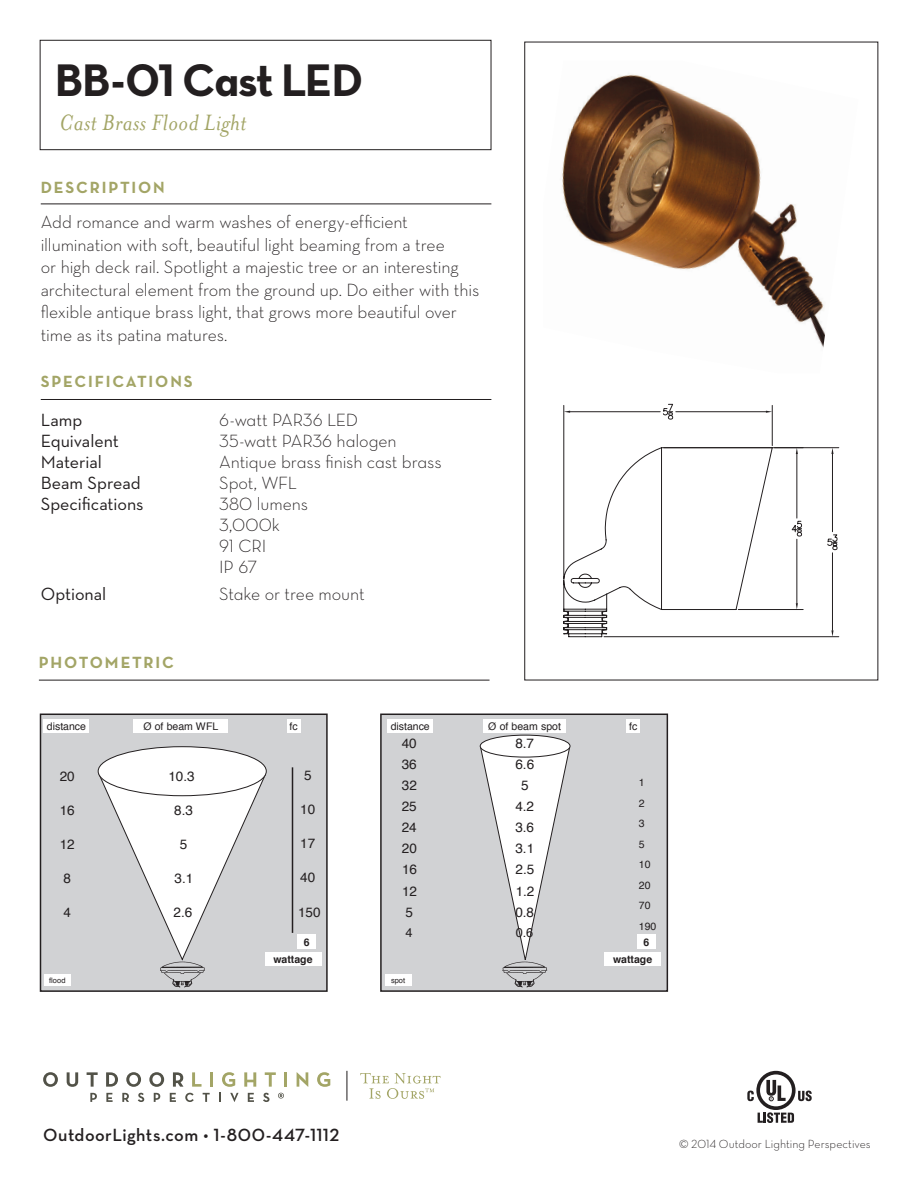
<style>
.page{position:relative;width:918px;height:1188px;background:#fff}
.page>*{position:absolute;margin:0;border:0;box-sizing:border-box;transform-origin:0 0}
.t1{font:46.5px "Neutra Text PS Bold Alt";letter-spacing:-.03em;color:#231f20}
.t2{font:italic 25.5px "Mrs Eaves";letter-spacing:.025em;color:#a3a566}
.t3{font:300 18px/22.5px "Neutra Text";letter-spacing:-.005em;color:#231f20}
.t4{font:18px "Neutra Text PS Light Alt";letter-spacing:-.01em;color:#231f20}
.t5{font:18px "Neutra Text";letter-spacing:-.005em;color:#231f20}
.t6{font:600 18px "Neutra Text";letter-spacing:.025em;color:#231f20}
.t7{font:700 16.5px "Neutra Text";letter-spacing:.115em;color:#a3a566}
.t8{font:13.5px/21.1px "Helvetica";color:#231f20;text-align:justify}
.t9{font:12.75px "Helvetica";color:#231f20}
.t10{font:12px "Neutra Text PS Light Alt";color:#231f20}
.t11{font:10.5px/20.5px "Helvetica";color:#231f20}
.t12{font:700 10.5px/17.5px "Helvetica";color:#231f20;text-align:right}
.t13{font:7.5px "Helvetica";color:#231f20}
.s1{font-family:"Neutra Text PS Demi Alt";font-weight:400}
</style>
<div class="page">
<div style="left:40px;top:40px;width:451px;height:110px;border:1px solid #231f20"></div>
<hr style="left:41px;top:204px;width:450px;height:1px;background:#231f20">
<hr style="left:41px;top:399px;width:450px;height:1px;background:#231f20">
<svg style="left:90px;top:1093px;width:7px;height:9px"></svg>
<svg style="left:106px;top:1093px;width:7px;height:9px"></svg>
<svg style="left:122px;top:1093px;width:7px;height:9px"></svg>
<svg style="left:138px;top:1093px;width:6px;height:9px"></svg>
<svg style="left:154px;top:1093px;width:6px;height:9px"></svg>
<svg style="left:170px;top:1093px;width:6px;height:9px"></svg>
<svg style="left:185px;top:1093px;width:9px;height:9px"></svg>
<svg style="left:203px;top:1093px;width:7px;height:9px"></svg>
<svg style="left:219px;top:1093px;width:2px;height:9px"></svg>
<svg style="left:230px;top:1093px;width:9px;height:9px"></svg>
<svg style="left:248px;top:1093px;width:6px;height:9px"></svg>
<svg style="left:263px;top:1093px;width:7px;height:9px"></svg>
<svg style="left:278px;top:1093px;width:6px;height:6px"></svg>
<svg style="left:43px;top:1072px;width:15px;height:15px"></svg>
<svg style="left:67px;top:1072px;width:11px;height:15px"></svg>
<svg style="left:87px;top:1072px;width:11px;height:15px"></svg>
<svg style="left:106px;top:1072px;width:12px;height:15px"></svg>
<svg style="left:126px;top:1072px;width:15px;height:15px"></svg>
<svg style="left:149px;top:1072px;width:15px;height:15px"></svg>
<svg style="left:173px;top:1072px;width:10px;height:15px"></svg>
<svg style="left:192px;top:1072px;width:10px;height:15px"></svg>
<hr style="left:210px;top:1072px;width:3px;height:15px;background:#a3a566">
<svg style="left:222px;top:1072px;width:13px;height:15px"></svg>
<svg style="left:244px;top:1072px;width:12px;height:15px"></svg>
<svg style="left:265px;top:1072px;width:11px;height:15px"></svg>
<hr style="left:284px;top:1072px;width:3px;height:15px;background:#a3a566">
<svg style="left:297px;top:1072px;width:11px;height:15px"></svg>
<svg style="left:317px;top:1072px;width:13px;height:15px"></svg>
<svg style="left:360px;top:1073px;width:81px;height:26px"></svg>
<hr style="left:346px;top:1071px;width:1px;height:30px;background:#231f20">
<img style="left:562px;top:73px;width:263px;height:275px">
<svg style="left:563px;top:405px;width:98px;height:232px"></svg>
<svg style="left:564px;top:411px;width:6px;height:2px"></svg>
<svg style="left:663px;top:404px;width:110px;height:42px"></svg>
<svg style="left:603px;top:447px;width:236px;height:190px"></svg>
<svg style="left:831px;top:448px;width:3px;height:6px"></svg>
<svg style="left:831px;top:630px;width:3px;height:7px"></svg>
<svg style="left:827px;top:534px;width:12px;height:16px"></svg>
<div style="left:40px;top:714px;width:287px;height:277px;background:#d1d2d4"></div>
<svg style="left:98px;top:774px;width:168px;height:186px"></svg>
<div style="left:98px;top:747px;width:168px;height:49px;background:#fff;border-radius:50%"></div>
<div style="left:98px;top:746px;width:169px;height:50px;border:1px solid #231f20;border-radius:50%"></div>
<div style="left:40px;top:714px;width:288px;height:278px;border:2px solid #231f20"></div>
<img style="left:159px;top:960px;width:48px;height:32px">
<div style="left:133px;top:719px;width:95px;height:13px;background:#fff"></div>
<div style="left:44px;top:719px;width:45px;height:13px;background:#fff"></div>
<div style="left:44px;top:974px;width:27px;height:11px;background:#fff"></div>
<div style="left:381px;top:714px;width:286px;height:277px;background:#d1d2d4"></div>
<svg style="left:480px;top:748px;width:90px;height:212px"></svg>
<div style="left:480px;top:735px;width:90px;height:22px;background:#fff;border-radius:50%"></div>
<div style="left:480px;top:735px;width:90px;height:22px;border:1px solid #231f20;border-radius:50%"></div>
<div style="left:380px;top:714px;width:288px;height:278px;border:2px solid #231f20"></div>
<img style="left:501px;top:961px;width:48px;height:31px">
<div style="left:483px;top:719px;width:83px;height:13px;background:#fff"></div>
<div style="left:388px;top:719px;width:45px;height:13px;background:#fff"></div>
<div style="left:385px;top:974px;width:26px;height:11px;background:#fff"></div>
<div style="left:637px;top:935px;width:19px;height:14px;background:#fff"></div>
<div style="left:626px;top:719px;width:14px;height:13px;background:#fff"></div>
<div style="left:604px;top:953px;width:57px;height:13px;background:#fff"></div>
<div style="left:287px;top:719px;width:13px;height:13px;background:#fff"></div>
<hr style="left:292px;top:767px;width:1px;height:166px;background:#231f20">
<div style="left:298px;top:934px;width:18px;height:15px;background:#fff"></div>
<div style="left:265px;top:952px;width:56px;height:14px;background:#fff"></div>
<svg style="left:758px;top:1112px;width:36px;height:11px"></svg>
<svg style="left:798px;top:1091px;width:14px;height:10px"></svg>
<svg style="left:756px;top:1071px;width:40px;height:39px"></svg>
<div style="left:760px;top:1074px;width:32px;height:32px;background:#fff;border-radius:50%"></div>
<svg style="left:766px;top:1080px;width:20px;height:21px"></svg>
<svg style="left:747px;top:1091px;width:7px;height:10px"></svg>
<hr style="left:39px;top:680px;width:451px;height:1px;background:#231f20">
<p class="t1" style="left:55px;top:51px;width:310px">BB-01 Cast LED</p>
<p class="t2" style="left:59px;top:108px;width:189px">Cast Brass Flood Light</p>
<p class="t7" style="left:41px;top:177px;width:125px">DESCRIPTION</p>
<p class="t3" style="left:41px;top:210px;width:440px">Add romance and warm washes of energy-efficient illumination with soft, beautiful light beaming from a tree<br>or high deck rail. Spotlight a majestic tree or an interesting architectural element from the ground up. Do either with this flexible antique brass light, that grows more beautiful over time as its patina matures.</p>
<p class="t7" style="left:41px;top:371px;width:154px">SPECIFICATIONS</p>
<p class="t5" style="left:41px;top:409px;width:43px">Lamp</p>
<p class="t4" style="left:219px;top:409px;width:140px">6-watt PAR36 LED</p>
<p class="t5" style="left:41px;top:430px;width:80px">Equivalent</p>
<p class="t4" style="left:219px;top:430px;width:179px">35-watt PAR36 halogen</p>
<p class="t5" style="left:41px;top:451px;width:63px">Material</p>
<p class="t4" style="left:219px;top:451px;width:224px">Antique brass finish cast brass</p>
<p class="t5" style="left:41px;top:472px;width:102px">Beam Spread</p>
<p class="t4" style="left:219px;top:472px;width:79px">Spot, WFL</p>
<p class="t5" style="left:41px;top:493px;width:104px">Specifications</p>
<p class="t4" style="left:219px;top:493px;width:90px">380 lumens</p>
<p class="t4" style="left:219px;top:514px;width:62px">3,000k</p>
<p class="t4" style="left:219px;top:535px;width:49px">91 CRI</p>
<p class="t4" style="left:219px;top:556px;width:39px">IP 67</p>
<p class="t5" style="left:41px;top:583px;width:67px">Optional</p>
<p class="t4" style="left:219px;top:583px;width:147px">Stake or tree mount</p>
<p class="t7" style="left:39px;top:652px;width:137px">PHOTOMETRIC</p>
<p class="t11" style="left:47px;top:716px;width:41px">distance</p>
<p class="t11" style="left:143px;top:716px;width:76px">Ø of beam WFL</p>
<p class="t8" style="left:60px;top:766px;width:17px">20</p>
<p class="t8" style="left:60px;top:800px;width:17px">16</p>
<p class="t8" style="left:60px;top:834px;width:17px">12</p>
<p class="t8" style="left:63px;top:868px;width:9px">8</p>
<p class="t8" style="left:63px;top:902px;width:9px">4</p>
<p class="t8" style="left:168px;top:766px;width:28px">10.3</p>
<p class="t8" style="left:174px;top:800px;width:20px">8.3</p>
<p class="t8" style="left:180px;top:834px;width:9px">5</p>
<p class="t8" style="left:175px;top:868px;width:20px">3.1</p>
<p class="t8" style="left:174px;top:902px;width:20px">2.6</p>
<p class="t11" style="left:290px;top:716px;width:10px">fc</p>
<p class="t8" style="left:304px;top:765px;width:9px">5</p>
<p class="t8" style="left:300px;top:799px;width:17px">10</p>
<p class="t8" style="left:300px;top:833px;width:17px">17</p>
<p class="t8" style="left:300px;top:868px;width:17px">40</p>
<p class="t8" style="left:298px;top:902px;width:24px">150</p>
<p class="t12" style="left:273px;top:933px;width:41px">6 wattage</p>
<p class="t11" style="left:391px;top:716px;width:41px">distance</p>
<p class="t11" style="left:488px;top:716px;width:74px">Ø of beam spot</p>
<p class="t8" style="left:402px;top:733px;width:17px">40<br>36<br>32<br>25<br>24<br>20<br>16<br>12<br>5</p>
<p class="t9" style="left:406px;top:923px;width:9px">4</p>
<p class="t8" style="left:515px;top:733px;width:21px;text-align:center">8.7<br>6.6<br>5<br>4.2<br>3.6<br>3.1<br>2.5<br>1.2<br>0.8</p>
<p class="t9" style="left:516px;top:923px;width:19px">0.6</p>
<p class="t13" style="left:49px;top:974px;width:18px">flood</p>
<p class="t13" style="left:391px;top:974px;width:16px">spot</p>
<p class="t11" style="left:629px;top:716px;width:10px">fc</p>
<p class="t11" style="left:639px;top:773px;width:19px">1<br>2<br>3<br>5<br>10<br>20<br>70<br>190</p>
<p class="t12" style="left:644px;top:934px;width:7px">6</p>
<p class="t12" style="left:613px;top:951px;width:41px">wattage</p>
<p class="t6" style="left:43px;top:1124px;width:298px">OutdoorLights.com • <span class="s1">1-800-447-1112</span></p>
<p class="t10" style="left:679px;top:1136px;width:193px">© 2014 Outdoor Lighting Perspectives</p>
</div>
